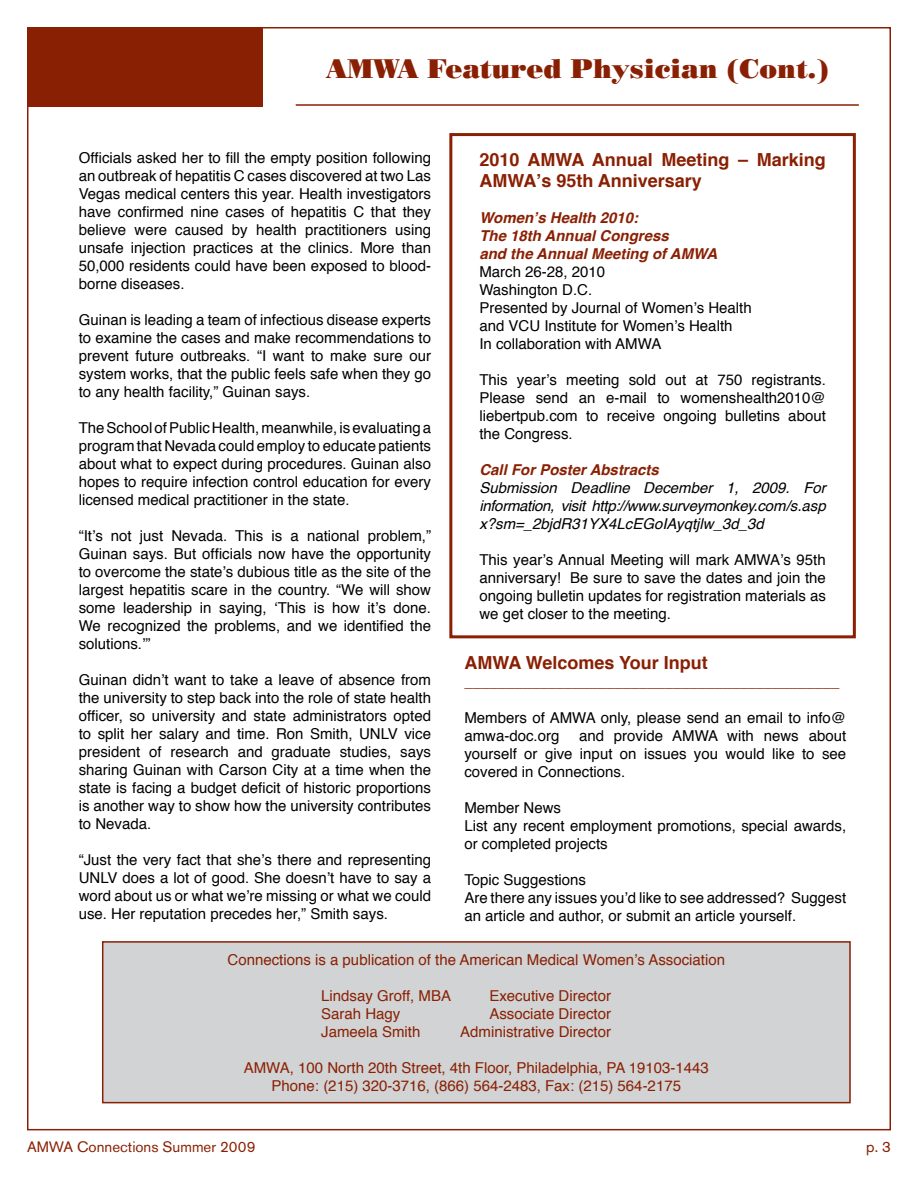
<style>
.page{position:relative;width:918px;height:1188px;background:#fff}
.page>*{position:absolute;margin:0;border:0;box-sizing:border-box;transform-origin:0 0}
.t1{font:27px "Poster Bodoni BT";color:#8a2003}
.t2{font:700 18px/21.6px "Helvetica";color:#8a2003}
.t3{font:15px/18px "Helvetica";color:#000;text-align:justify}
.t4{font:15px/18px "Helvetica";color:#8a2003;text-align:center}
.t5{font:italic 15px/18px "Helvetica";color:#000;text-align:justify}
.t6{font:italic 700 15px/18px "Helvetica";color:#8a2003}
.t7{font:15px "Akzidenz Grotesk BE";color:#8a2003}
</style>
<div class="page">
<div style="left:27px;top:27px;width:235px;height:80px;background:#8a2003"></div>
<hr style="left:296px;top:104px;width:563px;height:2px;background:#8a2003">
<div style="left:103px;top:942px;width:747px;height:161px;background:#d1d3d4"></div>
<div style="left:102px;top:941px;width:749px;height:162px;border:2px solid #8a2003"></div>
<div style="left:449px;top:133px;width:407px;height:505px;border:3px solid #8a2003"></div>
<h1 class="t1" style="left:327px;top:52px;width:504px">AMWA Featured Physician (Cont.)</h1>
<p class="t3" style="left:79px;top:149px;width:354px">Officials asked her to fill the empty position following an outbreak of hepatitis C cases discovered at two Las Vegas medical centers this year. Health investigators have confirmed nine cases of hepatitis C that they believe were caused by health practitioners using unsafe injection practices at the clinics. More than 50,000 residents could have been exposed to blood&shy;borne diseases.</p>
<p class="t3" style="left:79px;top:311px;width:354px">Guinan is leading a team of infectious disease experts to examine the cases and make recommendations to prevent future outbreaks. “I want to make sure our system works, that the public feels safe when they go to any health facility,” Guinan says.</p>
<p class="t3" style="left:79px;top:419px;width:354px">The School of Public Health, meanwhile, is evaluating a program that Nevada could employ to educate patients about what to expect during procedures. Guinan also hopes to require infection control education for every licensed medical practitioner in the state.</p>
<p class="t3" style="left:79px;top:527px;width:354px">“It’s not just Nevada. This is a national problem,” Guinan says. But officials now have the opportunity to overcome the state’s dubious title as the site of the largest hepatitis scare in the country. “We will show some leadership in saying, ‘This is how it’s done.<br>We recognized the problems, and we identified the solutions.’”</p>
<p class="t3" style="left:79px;top:671px;width:354px">Guinan didn’t want to take a leave of absence from the university to step back into the role of state health officer, so university and state administrators opted to split her salary and time. Ron Smith, UNLV vice president of research and graduate studies, says sharing Guinan with Carson City at a time when the state is facing a budget deficit of historic proportions is another way to show how the university contributes to Nevada.</p>
<p class="t3" style="left:79px;top:851px;width:354px">“Just the very fact that she’s there and representing UNLV does a lot of good. She doesn’t have to say a word about us or what we’re missing or what we could use. Her reputation precedes her,” Smith says.</p>
<p class="t4" style="left:228px;top:951px;width:499px">Connections is a publication of the American Medical Women’s Association</p>
<p class="t4" style="left:321px;top:987px;width:131px">Lindsay Groff, MBA</p>
<p class="t4" style="left:489px;top:987px;width:123px">Executive Director</p>
<p class="t4" style="left:321px;top:1005px;width:81px">Sarah Hagy</p>
<p class="t4" style="left:489px;top:1005px;width:123px">Associate Director</p>
<p class="t4" style="left:321px;top:1023px;width:101px">Jameela Smith</p>
<p class="t4" style="left:460px;top:1023px;width:152px">Administrative Director</p>
<p class="t4" style="left:244px;top:1059px;width:467px">AMWA, 100 North 20th Street, 4th Floor, Philadelphia, PA 19103-1443<br>Phone: (215) 320-3716, (866) 564-2483, Fax: (215) 564-2175</p>
<p class="t2" style="left:479px;top:149px;width:348px">2010 AMWA Annual Meeting – Marking<br>AMWA’s 95th Anniversary</p>
<p class="t6" style="left:479px;top:209px;width:240px">Women’s Health 2010:<br>The 18th Annual Congress<br>and the Annual Meeting of AMWA</p>
<p class="t3" style="left:479px;top:263px;width:274px;text-align:left">March 26-28, 2010<br>Washington D.C.<br>Presented by Journal of Women’s Health and VCU Institute for Women’s Health<br>In collaboration with AMWA</p>
<p class="t3" style="left:479px;top:371px;width:348px">This year’s meeting sold out at 750 registrants.<br>Please send an e-mail to womenshealth2010@ liebertpub.com to receive ongoing bulletins about the Congress.</p>
<p class="t6" style="left:479px;top:461px;width:181px">Call For Poster Abstracts</p>
<p class="t5" style="left:479px;top:479px;width:348px">Submission Deadline December 1, 2009. For information, visit http://www.surveymonkey.com/s.asp x?sm=_2bjdR31YX4LcEGoIAyqtjlw_3d_3d</p>
<p class="t3" style="left:479px;top:551px;width:348px">This year’s Annual Meeting will mark AMWA’s 95th anniversary! Be sure to save the dates and join the ongoing bulletin updates for registration materials as we get closer to the meeting.</p>
<p class="t2" style="left:464px;top:653px;width:245px">AMWA Welcomes Your Input</p>
<p class="t4" style="left:464px;top:674px;width:377px">_____________________________________________</p>
<p class="t3" style="left:464px;top:710px;width:383px">Members of AMWA only, please send an email to info@ amwa-doc.org</p>
<p class="t3" style="left:464px;top:728px;width:383px;text-indent:115px">and provide AMWA with news about yourself or give input on issues you would like to see covered in Connections.</p>
<p class="t3" style="left:464px;top:800px;width:383px;text-align:left">Member News<br>List any recent employment promotions, special awards, or completed projects</p>
<p class="t3" style="left:464px;top:872px;width:383px;text-align:left">Topic Suggestions<br>Are there any issues you’d like to see addressed? Suggest an article and author, or submit an article yourself.</p>
<p class="t7" style="left:27px;top:1138px;width:230px">AMWA Connections Summer 2009</p>
<p class="t7" style="left:866px;top:1138px;width:26px">p. 3</p>
</div>
